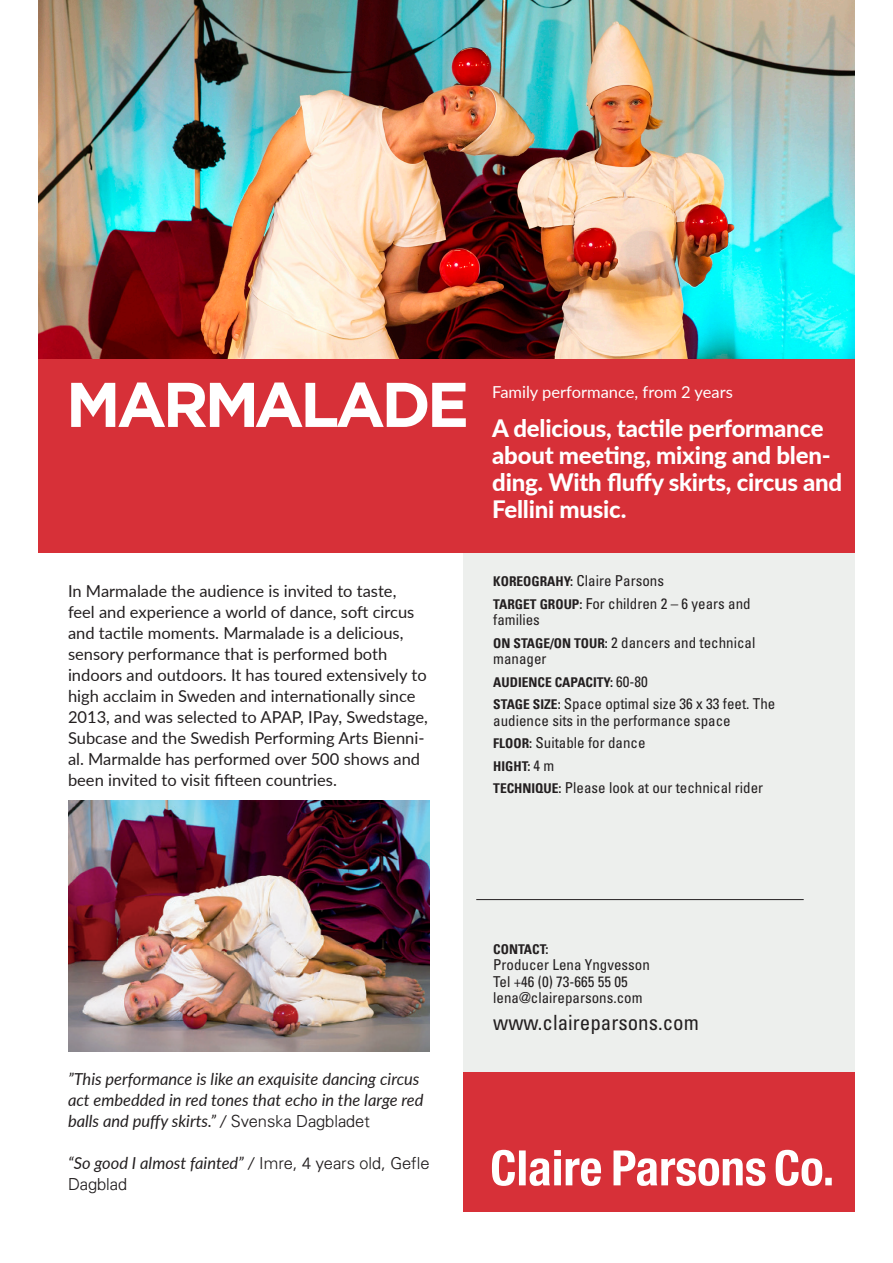
<style>
.page{position:relative;width:893px;height:1263px;background:#fff}
.page>*{position:absolute;margin:0;border:0;box-sizing:border-box;transform-origin:0 0}
.t1{font:700 63px "Gotham";letter-spacing:-.06em;color:#fff}
.t2{font:800 24px/27px "Lato";letter-spacing:-.01em;color:#fff}
.t3{font:condensed 21px "Univers";color:#231f20}
.t4{font:16.5px/21px "Lato";color:#231f20}
.t5{font:italic 16.5px/21px "Lato";color:#231f20}
.t6{font:300 16.5px/21px "Univers";color:#231f20}
.t7{font:16.5px "Lato";color:#fff}
.t8{font:condensed 15px/16.5px "Univers";color:#231f20}
.t9{font:700 condensed 13.5px "Univers";color:#231f20}
.s1{font-family:"Univers";font-weight:300;font-style:normal}
.s2{font-family:"Lato";font-weight:400;font-style:italic}
.s3{font-weight:700;font-size:13.5px}
.s4{font-weight:400;font-size:15px}
</style>
<div class="page">
<div style="left:463px;top:531px;width:392px;height:542px;background:#edefed"></div>
<div style="left:38px;top:358px;width:817px;height:195px;background:#d73038"></div>
<div style="left:463px;top:1072px;width:392px;height:140px;background:#d73038"></div>
<svg style="left:492px;top:1150px;width:340px;height:36px"></svg>
<hr style="left:476px;top:899px;width:328px;height:1px;background:#231f20">
<img style="left:68px;top:800px;width:361px;height:251px">
<img style="left:38px;top:0;width:817px;height:359px">
<p class="t1" style="left:66px;top:368px;width:405px">MARMALADE</p>
<p class="t7" style="left:492px;top:380px;width:242px">Family performance, from 2 years</p>
<p class="t2" style="left:492px;top:413px;width:352px">A delicious, tactile performance about meeting, mixing and blen&shy;ding. With fluffy skirts, circus and<br>Fellini music.</p>
<p class="t4" style="left:68px;top:580px;width:361px">In Marmalade the audience is invited to taste,<br>feel and experience a world of dance, soft circus and tactile moments. Marmalade is a delicious, sensory performance that is performed both indoors and outdoors. It has toured extensively to high acclaim in Sweden and internationally since 2013, and was selected to APAP, IPay, Swedstage, Subcase and the Swedish Performing Arts Bienni&shy;al. Marmalde has performed over 500 shows and been invited to visit fifteen countries.</p>
<p class="t5" style="left:68px;top:1068px;width:357px">”This performance is like an exquisite dancing circus act embedded in red tones that echo in the large red balls and puffy skirts.” / <span class="s1">Svenska Dagbladet</span></p>
<p class="t6" style="left:68px;top:1152px;width:363px"><span class="s2">“So good I almost fainted” /</span> Imre, 4 years old, Gefle<br>Dagblad</p>
<p class="t8" style="left:493px;top:572px;width:172px"><span class="s3">KOREOGRAHY:</span> Claire Parsons</p>
<p class="t8" style="left:493px;top:595px;width:259px"><span class="s3">TARGET GROUP:</span> For children 2 – 6 years and families</p>
<p class="t8" style="left:493px;top:634px;width:264px"><span class="s3">ON STAGE/ON TOUR:</span> 2 dancers and technical manager</p>
<p class="t9" style="left:493px;top:673px;width:156px">AUDIENCE CAPACITY: <span class="s4">60-80</span></p>
<p class="t8" style="left:493px;top:695px;width:284px"><span class="s3">STAGE SIZE:</span> Space optimal size 36 x 33 feet. The audience sits in the performance space</p>
<p class="t8" style="left:493px;top:734px;width:154px"><span class="s3">FLOOR:</span> Suitable for dance</p>
<p class="t9" style="left:493px;top:757px;width:63px">HIGHT: <span class="s4">4 m</span></p>
<p class="t8" style="left:493px;top:779px;width:271px"><span class="s3">TECHNIQUE:</span> Please look at our technical rider</p>
<p class="t9" style="left:493px;top:940px;width:57px">CONTACT:</p>
<p class="t8" style="left:493px;top:956px;width:158px">Producer Lena Yngvesson</p>
<p class="t8" style="left:493px;top:973px;width:136px">Tel +46 (0) 73-665 55 05</p>
<p class="t8" style="left:493px;top:989px;width:151px">lena@claireparsons.com</p>
<p class="t3" style="left:493px;top:1009px;width:207px">www.claireparsons.com</p>
</div>
